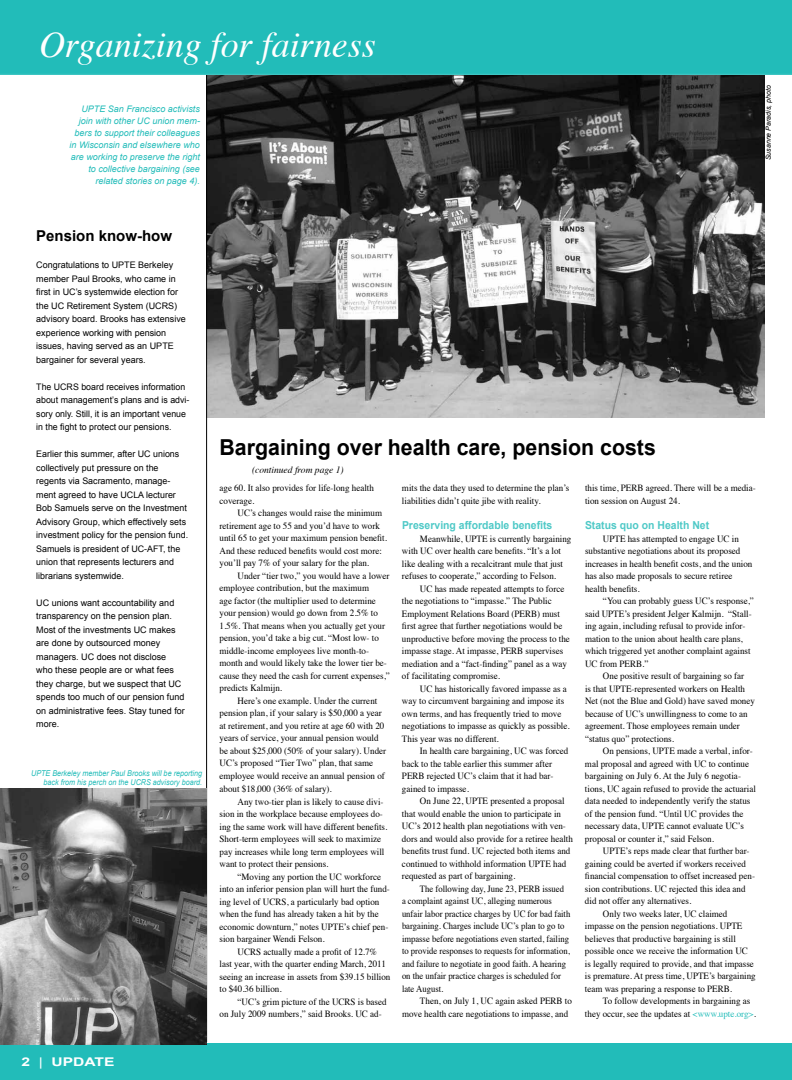
<style>
.page{position:relative;width:792px;height:1080px;background:#fff}
.page>*{position:absolute;margin:0;border:0;box-sizing:border-box;transform-origin:0 0}
.t1{font:italic 36px "Times";color:#fff}
.t2{font:700 22px "Arial";color:#000}
.t3{font:700 15px "Arial";color:#000}
.t4{font:700 12px "Arial";color:#fff;scale:1.3 1}
.t5{font:700 11px "Arial";color:#4fc9c7;scale:.95 1}
.t6{font:9.5px/12.5px "Times";color:#000;scale:.95 1}
.t7{font:9.5px/12.5px "Times";color:#000;scale:.91 1}
.t8{font:italic 9.5px "Times";color:#000}
.t9{font:9px/13.5px "Arial";color:#000}
.t10{font:italic 9px/12px "Arial";color:#22bcb9;text-align:right}
.t11{font:italic 8px/9px "Arial";color:#22bcb9;text-align:right;scale:.9 1}
.t12{font:italic 7px "Arial";color:#000}
.s1{font-weight:400}
.s2{color:#22bcb9}
</style>
<div class="page">
<img style="left:207px;top:75px;width:558px;height:343px">
<hr style="left:206px;top:74px;width:1px;height:968px;background:#000">
<div style="left:0;top:0;width:792px;height:75px;background:#22bcb9"></div>
<div style="left:0;top:1043px;width:792px;height:37px;background:#22bcb9"></div>
<img style="left:0;top:789px;width:206px;height:256px">
<h1 class="t1" style="left:39px;top:14px;width:338px">Organizing for fairness</h1>
<p class="t10" style="left:70px;top:103px;width:132px">UPTE San Francisco activists join with other UC union mem&shy;bers to support their colleagues in Wisconsin and elsewhere who are working to preserve the right to collective bargaining (see related stories on page 4).</p>
<p class="t12" style="left:764px;top:160px;width:76px;rotate:-90deg">Susanne Paradis, photo</p>
<h3 class="t3" style="left:36px;top:226px;width:137px">Pension know-how</h3>
<p class="t9" style="left:36px;top:259px;width:151px">Congratulations to UPTE Berkeley member Paul Brooks, who came in first in UC’s systemwide election for the UC Retirement System (UCRS) advisory board. Brooks has extensive experience working with pension issues, having served as an UPTE bargainer for several years.</p>
<p class="t9" style="left:36px;top:380px;width:155px">The UCRS board receives information about management’s plans and is advi&shy;sory only. Still, it is an important venue in the fight to protect our pensions.</p>
<p class="t9" style="left:36px;top:448px;width:154px">Earlier this summer, after UC unions collectively put pressure on the regents via Sacramento, manage&shy;ment agreed to have UCLA lecturer Bob Samuels serve on the Investment Advisory Group, which effectively sets investment policy for the pension fund.<br>Samuels is president of UC-AFT, the union that represents lecturers and librarians systemwide.</p>
<p class="t9" style="left:36px;top:596px;width:150px">UC unions want accountability and transparency on the pension plan.<br>Most of the investments UC makes are done by outsourced money managers. UC does not disclose who these people are or what fees they charge, but we suspect that UC spends too much of our pension fund on administrative fees. Stay tuned for more.</p>
<p class="t11" style="left:31px;top:768px;width:191px">UPTE Berkeley member Paul Brooks will be reporting back from his perch on the UCRS advisory board.</p>
<p class="t4" style="left:22px;top:1054px;width:73px">2 <span class="s1">|</span> UPDATE</p>
<h2 class="t2" style="left:220px;top:433px;width:438px">Bargaining over health care, pension costs</h2>
<p class="t6" style="left:585px;top:481px;width:181px">this time, PERB agreed. There will be a media&shy;tion session on August 24.</p>
<p class="t5" style="left:585px;top:518px;width:132px">Status quo on Health Net</p>
<p class="t6" style="left:585px;top:532px;width:178px;text-indent:18px">UPTE has attempted to engage UC in substantive negotiations about its proposed increases in health benefit costs, and the union has also made proposals to secure retiree health benefits.</p>
<p class="t6" style="left:585px;top:594px;width:179px;text-indent:18px">“You can probably guess UC’s response,” said UPTE’s president Jelger Kalmijn. “Stall&shy;ing again, including refusal to provide infor&shy;mation to the union about health care plans, which triggered yet another complaint against UC from PERB.”</p>
<p class="t6" style="left:585px;top:669px;width:180px;text-indent:18px">One positive result of bargaining so far<br>is that UPTE-represented workers on Health Net (not the Blue and Gold) have saved money because of UC’s unwillingness to come to an agreement. Those employees remain under “status quo” protections.</p>
<p class="t6" style="left:585px;top:744px;width:181px;text-indent:18px">On pensions, UPTE made a verbal, infor&shy;mal proposal and agreed with UC to continue bargaining on July 6. At the July 6 negotia&shy;tions, UC again refused to provide the actuarial data needed to independently verify the status of the pension fund. “Until UC provides the necessary data, UPTE cannot evaluate UC’s proposal or counter it,” said Felson.</p>
<p class="t6" style="left:603px;top:844px;width:156px">UPTE’s reps made clear that further bar-</p>
<p class="t6" style="left:585px;top:857px;width:171px">gaining could be averted if workers received</p>
<p class="t6" style="left:585px;top:869px;width:180px">financial compensation to offset increased pen-</p>
<p class="t6" style="left:585px;top:882px;width:171px">sion contributions. UC rejected this idea and</p>
<p class="t6" style="left:585px;top:894px;width:113px">did not offer any alternatives.</p>
<p class="t6" style="left:603px;top:907px;width:133px">Only two weeks later, UC claimed</p>
<p class="t6" style="left:585px;top:919px;width:167px">impasse on the pension negotiations. UPTE</p>
<p class="t6" style="left:585px;top:932px;width:160px">believes that productive bargaining is still</p>
<p class="t6" style="left:585px;top:944px;width:173px">possible once we receive the information UC</p>
<p class="t6" style="left:585px;top:957px;width:179px">is legally required to provide, and that impasse</p>
<p class="t6" style="left:585px;top:969px;width:181px">is premature. At press time, UPTE’s bargaining</p>
<p class="t6" style="left:585px;top:982px;width:156px">team was preparing a response to PERB.</p>
<p class="t6" style="left:603px;top:994px;width:157px">To follow developments in bargaining as</p>
<p class="t6" style="left:585px;top:1007px;width:181px">they occur, see the updates at <span class="s2">&lt;www.upte.org&gt;</span>.</p>
<p class="t8" style="left:252px;top:462px;width:93px">(continued from page 1)</p>
<p class="t6" style="left:402px;top:481px;width:178px">mits the data they used to determine the plan’s liabilities didn’t quite jibe with reality.</p>
<p class="t5" style="left:402px;top:518px;width:160px">Preserving affordable benefits</p>
<p class="t6" style="left:402px;top:532px;width:180px;text-indent:18px">Meanwhile, UPTE is currently bargaining with UC over health care benefits. “It’s a lot like dealing with a recalcitrant mule that just refuses to cooperate,” according to Felson.</p>
<p class="t6" style="left:402px;top:582px;width:178px;text-indent:18px">UC has made repeated attempts to force the negotiations to “impasse.” The Public Employment Relations Board (PERB) must first agree that further negotiations would be unproductive before moving the process to the impasse stage. At impasse, PERB supervises mediation and a “fact-finding” panel as a way of facilitating compromise.</p>
<p class="t6" style="left:402px;top:682px;width:178px;text-indent:18px">UC has historically favored impasse as a way to circumvent bargaining and impose its own terms, and has frequently tried to move negotiations to impasse as quickly as possible.<br>This year was no different.</p>
<p class="t6" style="left:402px;top:744px;width:177px;text-indent:18px">In health care bargaining, UC was forced back to the table earlier this summer after PERB rejected UC’s claim that it had bar&shy;gained to impasse.</p>
<p class="t6" style="left:402px;top:794px;width:181px;text-indent:18px">On June 22, UPTE presented a proposal that would enable the union to participate in UC’s 2012 health plan negotiations with ven&shy;dors and would also provide for a retiree health benefits trust fund. UC rejected both items and continued to withhold information UPTE had requested as part of bargaining.</p>
<p class="t7" style="left:402px;top:882px;width:187px;text-indent:18px">The following day, June 23, PERB issued<br>a complaint against UC, alleging numerous unfair labor practice charges by UC for bad faith bargaining. Charges include UC’s plan to go to impasse before negotiations even started, failing to provide responses to requests for information, and failure to negotiate in good faith. A hearing on the unfair practice charges is scheduled for late August.</p>
<p class="t6" style="left:402px;top:994px;width:180px;text-indent:18px">Then, on July 1, UC again asked PERB to move health care negotiations to impasse, and</p>
<p class="t6" style="left:220px;top:481px;width:164px">age 60. It also provides for life-long health coverage.</p>
<p class="t6" style="left:220px;top:506px;width:178px;text-indent:18px">UC’s changes would raise the minimum retirement age to 55 and you’d have to work until 65 to get your maximum pension benefit.<br>And these reduced benefits would cost more: you’ll pay 7% of your salary for the plan.</p>
<p class="t6" style="left:220px;top:569px;width:181px;text-indent:18px">Under “tier two,” you would have a lower employee contribution, but the maximum<br>age factor (the multiplier used to determine your pension) would go down from 2.5% to 1.5%. That means when you actually get your pension, you’d take a big cut. “Most low- to middle-income employees live month-to&shy;month and would likely take the lower tier be&shy;cause they need the cash for current expenses,” predicts Kalmijn.</p>
<p class="t6" style="left:220px;top:694px;width:177px;text-indent:18px">Here’s one example. Under the current pension plan, if your salary is $50,000 a year at retirement, and you retire at age 60 with 20 years of service, your annual pension would be about $25,000 (50% of your salary). Under UC’s proposed “Tier Two” plan, that same employee would receive an annual pension of about $18,000 (36% of salary).</p>
<p class="t6" style="left:220px;top:794px;width:178px;text-indent:18px">Any two-tier plan is likely to cause divi&shy;sion in the workplace because employees do&shy;ing the same work will have different benefits.<br>Short-term employees will seek to maximize pay increases while long term employees will want to protect their pensions.</p>
<p class="t6" style="left:220px;top:869px;width:181px;text-indent:18px">“Moving any portion the UC workforce into an inferior pension plan will hurt the fund&shy;ing level of UCRS, a particularly bad option when the fund has already taken a hit by the economic downturn,” notes UPTE’s chief pen&shy;sion bargainer Wendi Felson.</p>
<p class="t6" style="left:220px;top:944px;width:181px;text-indent:18px">UCRS actually made a profit of 12.7% last year, with the quarter ending March, 2011 seeing an increase in assets from $39.15 billion to $40.36 billion.</p>
<p class="t6" style="left:220px;top:994px;width:177px;text-indent:18px">“UC’s grim picture of the UCRS is based on July 2009 numbers,” said Brooks. UC ad-</p>
</div>
